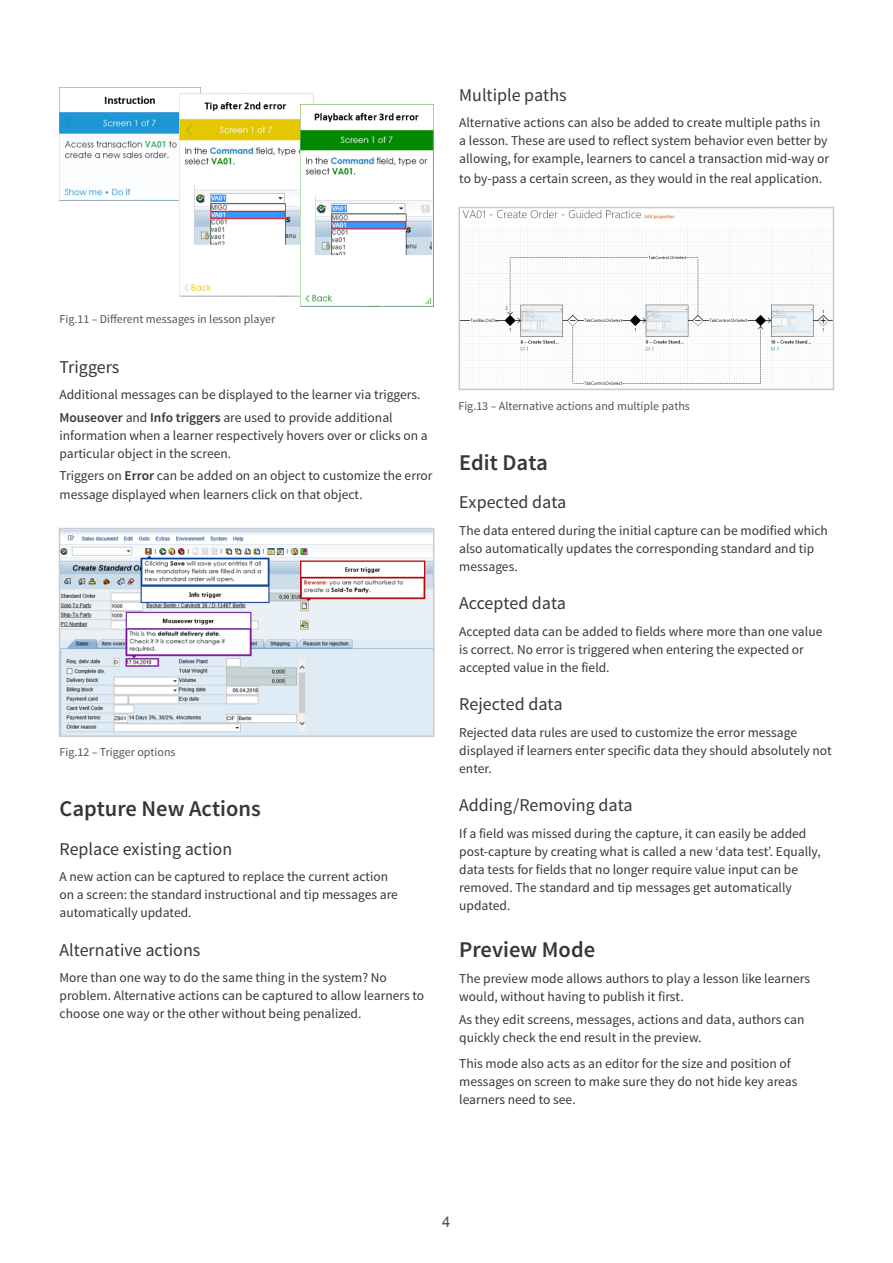
<style>
.page{position:relative;width:893px;height:1263px;background:#fff}
.page>*{position:absolute;margin:0;border:0;box-sizing:border-box;transform-origin:0 0}
.t1{font:600 22.5px "Source Sans Pro";color:#34373b}
.t2{font:18px "Source Sans Pro";color:#34373b}
.t3{font:15px "Arial";color:#515456}
.t4{font:13.5px/18px "Source Sans Pro";color:#34373b}
.t5{font:12px "Source Sans Pro";color:#515456}
.s1{font-weight:600}
</style>
<div class="page">
<img style="left:60px;top:87px;width:141px;height:113px">
<img style="left:180px;top:93px;width:133px;height:203px">
<img style="left:300px;top:104px;width:134px;height:202px">
<img style="left:62px;top:531px;width:369px;height:203px">
<div style="left:59px;top:528px;width:375px;height:209px;border:2px solid #c9cbd0"></div>
<img style="left:461px;top:210px;width:370px;height:176px">
<div style="left:458px;top:207px;width:376px;height:183px;border:2px solid #c9cbd0"></div>
<h2 class="t2" style="left:459px;top:84px;width:109px">Multiple paths</h2>
<p class="t4" style="left:459px;top:114px;width:371px">Alternative actions can also be added to create multiple paths in a lesson. These are used to reflect system behavior even better by allowing, for example, learners to cancel a transaction mid-way or</p>
<p class="t4" style="left:459px;top:169px;width:364px">to by-pass a certain screen, as they would in the real application.</p>
<p class="t5" style="left:60px;top:311px;width:217px">Fig.11 – Different messages in lesson player</p>
<h2 class="t2" style="left:60px;top:356px;width:61px">Triggers</h2>
<p class="t4" style="left:60px;top:384px;width:362px;line-height:22.2px">Additional messages can be displayed to the learner via triggers.<br><span class="s1">Mouseover</span> and <span class="s1">Info triggers</span> are used to provide additional</p>
<p class="t4" style="left:60px;top:426px;width:370px">information when a learner respectively hovers over or clicks on a particular object in the screen.</p>
<p class="t4" style="left:60px;top:466px;width:375px;line-height:19.5px">Triggers on <span class="s1">Error</span> can be added on an object to customize the error message displayed when learners click on that object.</p>
<p class="t5" style="left:60px;top:745px;width:118px">Fig.12 – Trigger options</p>
<h1 class="t1" style="left:60px;top:795px;width:203px">Capture New Actions</h1>
<h2 class="t2" style="left:60px;top:838px;width:174px">Replace existing action</h2>
<p class="t4" style="left:60px;top:868px;width:340px">A new action can be captured to replace the current action on a screen: the standard instructional and tip messages are automatically updated.</p>
<h2 class="t2" style="left:60px;top:939px;width:142px">Alternative actions</h2>
<p class="t4" style="left:60px;top:969px;width:366px">More than one way to do the same thing in the system? No problem. Alternative actions can be captured to allow learners to choose one way or the other without being penalized.</p>
<p class="t5" style="left:458px;top:399px;width:233px">Fig.13 – Alternative actions and multiple paths</p>
<h1 class="t1" style="left:459px;top:448px;width:90px">Edit Data</h1>
<h2 class="t2" style="left:459px;top:491px;width:109px">Expected data</h2>
<p class="t4" style="left:459px;top:521px;width:370px">The data entered during the initial capture can be modified which also automatically updates the corresponding standard and tip messages.</p>
<h2 class="t2" style="left:459px;top:592px;width:108px">Accepted data</h2>
<p class="t4" style="left:459px;top:622px;width:365px">Accepted data can be added to fields where more than one value is correct. No error is triggered when entering the expected or accepted value in the field.</p>
<h2 class="t2" style="left:459px;top:693px;width:105px">Rejected data</h2>
<p class="t4" style="left:459px;top:723px;width:374px">Rejected data rules are used to customize the error message displayed if learners enter specific data they should absolutely not enter.</p>
<h2 class="t2" style="left:459px;top:794px;width:175px">Adding/Removing data</h2>
<p class="t4" style="left:459px;top:824px;width:363px">If a field was missed during the capture, it can easily be added post-capture by creating what is called a new ‘data test’. Equally, data tests for fields that no longer require value input can be removed. The standard and tip messages get automatically updated.</p>
<h1 class="t1" style="left:459px;top:935px;width:137px">Preview Mode</h1>
<p class="t4" style="left:459px;top:970px;width:352px">The preview mode allows authors to play a lesson like learners would, without having to publish it first.</p>
<p class="t4" style="left:459px;top:1010px;width:347px">As they edit screens, messages, actions and data, authors can quickly check the end result in the preview.</p>
<p class="t4" style="left:459px;top:1055px;width:340px">This mode also acts as an editor for the size and position of messages on screen to make sure they do not hide key areas learners need to see.</p>
<p class="t3" style="left:442px;top:1212px;width:10px">4</p>
</div>
